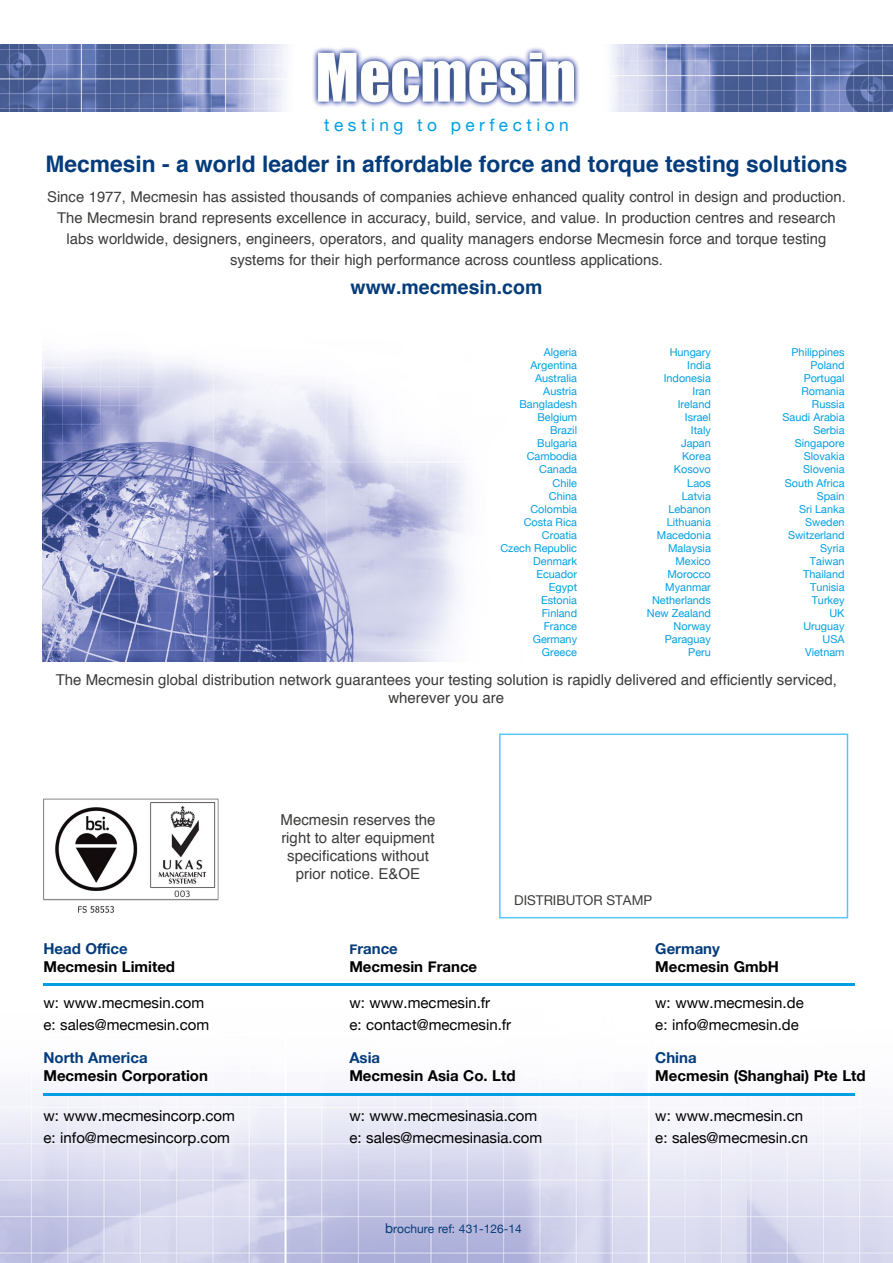
<style>
.page{position:relative;width:893px;height:1263px;background:#fff}
.page>*{position:absolute;margin:0;border:0;box-sizing:border-box;transform-origin:0 0}
.t1{font:700 22.8px "Helvetica";color:#043c7b}
.t2{font:700 19.5px "Helvetica";color:#043c7b}
.t3{font:17.25px "Helvetica Neue";letter-spacing:.26em;color:#009fe3}
.t4{font:15px/22.2px "Helvetica Neue";color:#000}
.t5{font:15px/18px "Helvetica";color:#3c3c3b;text-align:center}
.t6{font:700 15px/18px "Helvetica Neue";color:#000}
.t7{font:700 15px "Helvetica Neue";color:#043c7b}
.t8{font:14.85px/21px "Helvetica";color:#3c3c3b;text-align:center}
.t9{font:13.5px "Helvetica Neue";color:#3c3c3b}
.t10{font:12px "Helvetica Neue";color:#043c7b}
.t11{font:10.8px/13px "Helvetica Neue";color:#009fe3;text-align:right}
.s1{font-size:13.5px;color:#043c7b}
.s2{color:#043c7b}
.s3{font-size:13.5px}
</style>
<div class="page">
<img style="left:43px;top:354px;width:423px;height:308px">
<img style="left:0;top:983px;width:893px;height:280px">
<img style="left:43px;top:798px;width:176px;height:115px">
<div style="left:499px;top:733px;width:349px;height:185px;background:#fff;border:2px solid #5bc5f2"></div>
<hr style="left:43px;top:983px;width:811px;height:3px;background:#009fe3">
<hr style="left:43px;top:1093px;width:811px;height:3px;background:#009fe3">
<img style="left:0;top:44px;width:893px;height:67px">
<h3 class="t3" style="left:324px;top:112px;width:246px">testing to perfection</h3>
<h1 class="t1" style="left:45px;top:146px;width:803px">Mecmesin - a world leader in affordable force and torque testing solutions</h1>
<p class="t8" style="left:47px;top:186px;width:800px">Since 1977, Mecmesin has assisted thousands of companies achieve enhanced quality control in design and production.<br>The Mecmesin brand represents excellence in accuracy, build, service, and value. In production centres and research labs worldwide, designers, engineers, operators, and quality managers endorse Mecmesin force and torque testing systems for their high performance across countless applications.</p>
<h2 class="t2" style="left:351px;top:272px;width:193px">www.mecmesin.com</h2>
<p class="t11" style="left:500px;top:346px;width:78px">Algeria<br>Argentina<br>Australia<br>Austria<br>Bangladesh<br>Belgium<br>Brazil<br>Bulgaria<br>Cambodia<br>Canada<br>Chile<br>China<br>Colombia<br>Costa Rica<br>Croatia<br>Czech Republic<br>Denmark<br>Ecuador<br>Egypt<br>Estonia<br>Finland<br>France<br>Germany<br>Greece</p>
<p class="t11" style="left:647px;top:346px;width:66px">Hungary<br>India<br>Indonesia<br>Iran<br>Ireland<br>Israel<br>Italy<br>Japan<br>Korea<br>Kosovo<br>Laos<br>Latvia<br>Lebanon<br>Lithuania<br>Macedonia<br>Malaysia<br>Mexico<br>Morocco<br>Myanmar<br>Netherlands<br>New Zealand<br>Norway<br>Paraguay<br>Peru</p>
<p class="t11" style="left:782px;top:346px;width:64px">Philippines<br>Poland<br>Portugal<br>Romania<br>Russia<br>Saudi Arabia<br>Serbia<br>Singapore<br>Slovakia<br>Slovenia<br>South Africa<br>Spain<br>Sri Lanka<br>Sweden<br>Switzerland<br>Syria<br>Taiwan<br>Thailand<br>Tunisia<br>Turkey<br>UK<br>Uruguay<br>USA<br>Vietnam</p>
<h3 class="t5" style="left:56px;top:671px;width:783px">The Mecmesin global distribution network guarantees your testing solution is rapidly delivered and efficiently serviced, wherever you are</h3>
<h3 class="t7" style="left:43px;top:937px;width:86px">Head Office</h3>
<h3 class="t6" style="left:43px;top:958px;width:133px">Mecmesin Limited</h3>
<h3 class="t4" style="left:43px;top:992px;width:167px">w: www.mecmesin.com e: sales@mecmesin.com</h3>
<h3 class="t7" style="left:43px;top:1046px;width:106px">North America</h3>
<h3 class="t6" style="left:43px;top:1067px;width:166px">Mecmesin Corporation</h3>
<h3 class="t4" style="left:43px;top:1105px;width:193px">w: www.mecmesincorp.com e: info@mecmesincorp.com</h3>
<h3 class="t5" style="left:280px;top:811px;width:157px">Mecmesin reserves the right to alter equipment specifications without prior notice. E&amp;OE</h3>
<p class="t9" style="left:514px;top:891px;width:139px">DISTRIBUTOR STAMP</p>
<h3 class="t6" style="left:349px;top:940px;width:129px"><span class="s1">F</span><span class="s2">rance<br></span>Mecmesin France</h3>
<h3 class="t4" style="left:349px;top:992px;width:163px">w: www.mecmesin.fr<br>e: contact@mecmesin.fr</h3>
<h3 class="t7" style="left:349px;top:1046px;width:32px">Asia</h3>
<h3 class="t6" style="left:349px;top:1067px;width:168px">Mecmesin Asia Co. Ltd</h3>
<h3 class="t4" style="left:349px;top:1105px;width:194px">w: www.mecmesinasia.com e: sales@mecmesinasia.com</h3>
<p class="t10" style="left:385px;top:1220px;width:138px"><span class="s3">b</span>rochure ref: 431-126-14</p>
<h3 class="t7" style="left:655px;top:937px;width:66px">Germany</h3>
<h3 class="t6" style="left:655px;top:958px;width:125px">Mecmesin GmbH</h3>
<h3 class="t4" style="left:655px;top:992px;width:150px">w: www.mecmesin.de e: info@mecmesin.de</h3>
<h3 class="t7" style="left:655px;top:1046px;width:43px">China</h3>
<h3 class="t6" style="left:655px;top:1067px;width:212px">Mecmesin (Shanghai) Pte Ltd</h3>
<h3 class="t4" style="left:655px;top:1105px;width:154px">w: www.mecmesin.cn e: sales@mecmesin.cn</h3>
</div>
